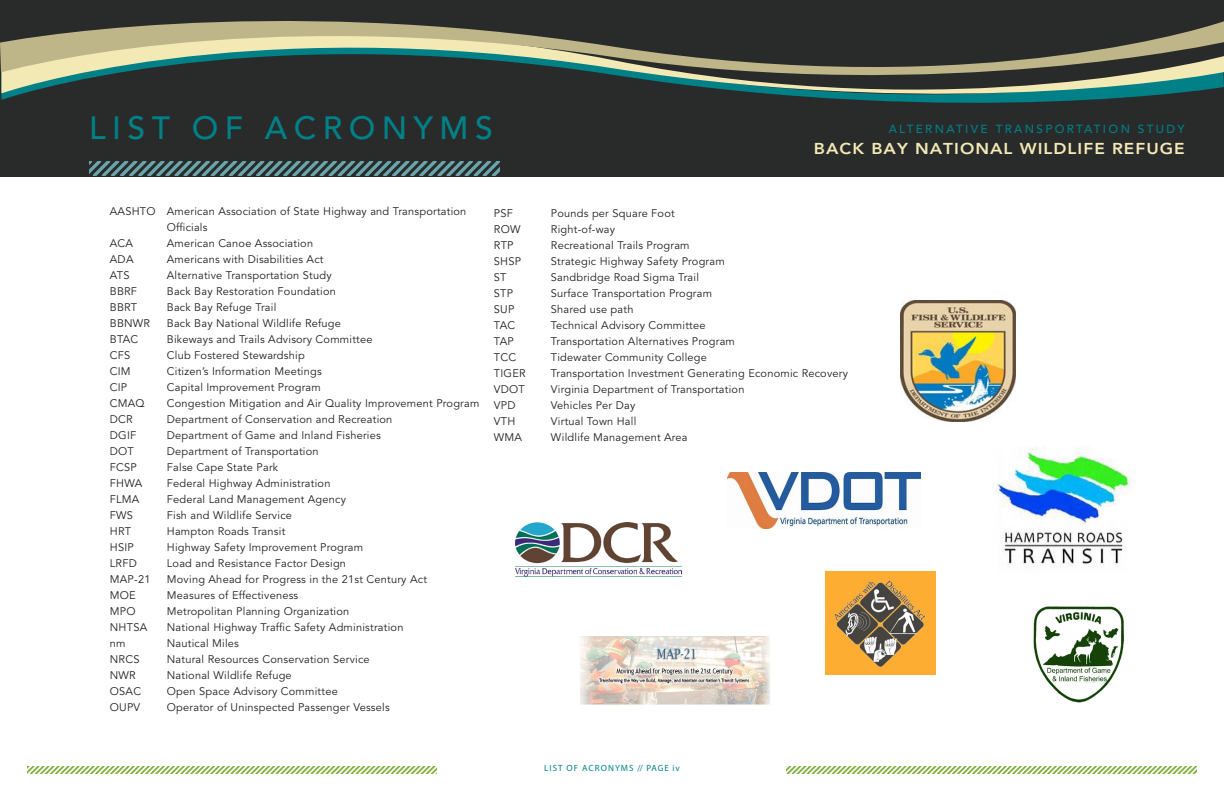
<style>
.page{position:relative;width:1224px;height:792px;background:#fff}
.page>*{position:absolute;margin:0;border:0;box-sizing:border-box;transform-origin:0 0}
.t1{font:500 32px "Avenir LT Std";letter-spacing:.2em;color:#008087}
.t2{font:800 15.7px "Avenir LT Std";letter-spacing:.06em;color:#f3e9b5;scale:1.1 1}
.t3{font:500 11.7px "Avenir LT Std";letter-spacing:.2em;color:#008087}
.t4{font:11px "Avenir LT Std";letter-spacing:.02em;color:#231f20}
.t5{font:9px "Myriad Pro";letter-spacing:.12em;color:#008087}
</style>
<div class="page">
<svg style="left:27px;top:766px;width:1170px;height:8px"></svg>
<div style="left:438px;top:764px;width:348px;height:16px;background:#fff"></div>
<div style="left:0;top:0;width:1224px;height:176px;background:#282b2a"></div>
<svg style="left:0;top:21px;width:1224px;height:82px"></svg>
<svg style="left:89px;top:161px;width:411px;height:15px"></svg>
<img style="left:900px;top:300px;width:115px;height:122px">
<img style="left:727px;top:472px;width:193px;height:57px">
<img style="left:825px;top:571px;width:111px;height:104px">
<img style="left:997px;top:446px;width:137px;height:121px">
<img style="left:516px;top:523px;width:165px;height:54px">
<img style="left:1034px;top:606px;width:89px;height:97px">
<img style="left:580px;top:636px;width:190px;height:69px">
<h1 class="t1" style="left:89px;top:109px;width:405px">LIST OF ACRONYMS</h1>
<p class="t3" style="left:889px;top:122px;width:298px">ALTERNATIVE TRANSPORTATION STUDY</p>
<h2 class="t2" style="left:814px;top:139px;width:339px">BACK BAY NATIONAL WILDLIFE REFUGE</h2>
<p class="t4" style="left:110px;top:205px;width:358px">AASHTO American Association of State Highway and Transportation</p>
<p class="t4" style="left:167px;top:221px;width:42px">Officials</p>
<p class="t4" style="left:110px;top:237px;width:25px">ACA</p>
<p class="t4" style="left:167px;top:237px;width:148px">American Canoe Association</p>
<p class="t4" style="left:110px;top:253px;width:25px">ADA</p>
<p class="t4" style="left:167px;top:253px;width:158px">Americans with Disabilities Act</p>
<p class="t4" style="left:110px;top:269px;width:21px">ATS</p>
<p class="t4" style="left:167px;top:269px;width:166px">Alternative Transportation Study</p>
<p class="t4" style="left:110px;top:285px;width:29px">BBRF</p>
<p class="t4" style="left:167px;top:285px;width:170px">Back Bay Restoration Foundation</p>
<p class="t4" style="left:110px;top:301px;width:29px">BBRT</p>
<p class="t4" style="left:167px;top:301px;width:111px">Back Bay Refuge Trail</p>
<p class="t4" style="left:110px;top:317px;width:42px">BBNWR</p>
<p class="t4" style="left:167px;top:317px;width:176px">Back Bay National Wildlife Refuge</p>
<p class="t4" style="left:110px;top:333px;width:30px">BTAC</p>
<p class="t4" style="left:167px;top:333px;width:207px">Bikeways and Trails Advisory Committee</p>
<p class="t4" style="left:110px;top:349px;width:22px">CFS</p>
<p class="t4" style="left:167px;top:349px;width:139px">Club Fostered Stewardship</p>
<p class="t4" style="left:110px;top:365px;width:22px">CIM</p>
<p class="t4" style="left:167px;top:365px;width:156px">Citizen’s Information Meetings</p>
<p class="t4" style="left:110px;top:381px;width:19px">CIP</p>
<p class="t4" style="left:167px;top:381px;width:156px">Capital Improvement Program</p>
<p class="t4" style="left:110px;top:397px;width:36px">CMAQ</p>
<p class="t4" style="left:167px;top:397px;width:314px">Congestion Mitigation and Air Quality Improvement Program</p>
<p class="t4" style="left:110px;top:413px;width:24px">DCR</p>
<p class="t4" style="left:167px;top:413px;width:227px">Department of Conservation and Recreation</p>
<p class="t4" style="left:110px;top:429px;width:28px">DGIF</p>
<p class="t4" style="left:167px;top:429px;width:215px">Department of Game and Inland Fisheries</p>
<p class="t4" style="left:110px;top:445px;width:26px">DOT</p>
<p class="t4" style="left:167px;top:445px;width:153px">Department of Transportation</p>
<p class="t4" style="left:110px;top:461px;width:28px">FCSP</p>
<p class="t4" style="left:167px;top:461px;width:113px">False Cape State Park</p>
<p class="t4" style="left:110px;top:477px;width:34px">FHWA</p>
<p class="t4" style="left:167px;top:477px;width:165px">Federal Highway Administration</p>
<p class="t4" style="left:110px;top:493px;width:31px">FLMA</p>
<p class="t4" style="left:167px;top:493px;width:181px">Federal Land Management Agency</p>
<p class="t4" style="left:110px;top:509px;width:25px">FWS</p>
<p class="t4" style="left:167px;top:509px;width:127px">Fish and Wildlife Service</p>
<p class="t4" style="left:110px;top:525px;width:23px">HRT</p>
<p class="t4" style="left:167px;top:525px;width:120px">Hampton Roads Transit</p>
<p class="t4" style="left:110px;top:541px;width:25px">HSIP</p>
<p class="t4" style="left:167px;top:541px;width:198px">Highway Safety Improvement Program</p>
<p class="t4" style="left:110px;top:557px;width:28px">LRFD</p>
<p class="t4" style="left:167px;top:557px;width:181px">Load and Resistance Factor Design</p>
<p class="t4" style="left:110px;top:573px;width:42px">MAP-21</p>
<p class="t4" style="left:167px;top:573px;width:262px">Moving Ahead for Progress in the 21st Century Act</p>
<p class="t4" style="left:110px;top:589px;width:27px">MOE</p>
<p class="t4" style="left:167px;top:589px;width:133px">Measures of Effectiveness</p>
<p class="t4" style="left:110px;top:605px;width:27px">MPO</p>
<p class="t4" style="left:167px;top:605px;width:184px">Metropolitan Planning Organization</p>
<p class="t4" style="left:110px;top:621px;width:39px">NHTSA</p>
<p class="t4" style="left:167px;top:621px;width:238px">National Highway Traffic Safety Administration</p>
<p class="t4" style="left:110px;top:637px;width:17px">nm</p>
<p class="t4" style="left:167px;top:637px;width:74px">Nautical Miles</p>
<p class="t4" style="left:110px;top:653px;width:31px">NRCS</p>
<p class="t4" style="left:167px;top:653px;width:204px">Natural Resources Conservation Service</p>
<p class="t4" style="left:110px;top:669px;width:27px">NWR</p>
<p class="t4" style="left:167px;top:669px;width:126px">National Wildlife Refuge</p>
<p class="t4" style="left:110px;top:685px;width:33px">OSAC</p>
<p class="t4" style="left:167px;top:685px;width:172px">Open Space Advisory Committee</p>
<p class="t4" style="left:110px;top:701px;width:32px">OUPV</p>
<p class="t4" style="left:167px;top:701px;width:224px">Operator of Uninspected Passenger Vessels</p>
<p class="t4" style="left:494px;top:207px;width:20px">PSF</p>
<p class="t4" style="left:551px;top:207px;width:125px">Pounds per Square Foot</p>
<p class="t4" style="left:494px;top:223px;width:28px">ROW</p>
<p class="t4" style="left:551px;top:223px;width:66px">Right-of-way</p>
<p class="t4" style="left:494px;top:239px;width:21px">RTP</p>
<p class="t4" style="left:551px;top:239px;width:140px">Recreational Trails Program</p>
<p class="t4" style="left:494px;top:255px;width:29px">SHSP</p>
<p class="t4" style="left:551px;top:255px;width:175px">Strategic Highway Safety Program</p>
<p class="t4" style="left:494px;top:271px;width:14px">ST</p>
<p class="t4" style="left:551px;top:271px;width:150px">Sandbridge Road Sigma Trail</p>
<p class="t4" style="left:494px;top:287px;width:21px">STP</p>
<p class="t4" style="left:551px;top:287px;width:163px">Surface Transportation Program</p>
<p class="t4" style="left:494px;top:303px;width:22px">SUP</p>
<p class="t4" style="left:551px;top:303px;width:84px">Shared use path</p>
<p class="t4" style="left:494px;top:319px;width:23px">TAC</p>
<p class="t4" style="left:551px;top:319px;width:156px">Technical Advisory Committee</p>
<p class="t4" style="left:494px;top:335px;width:21px">TAP</p>
<p class="t4" style="left:551px;top:335px;width:186px">Transportation Alternatives Program</p>
<p class="t4" style="left:494px;top:351px;width:24px">TCC</p>
<p class="t4" style="left:551px;top:351px;width:157px">Tidewater Community College</p>
<p class="t4" style="left:494px;top:367px;width:33px">TIGER</p>
<p class="t4" style="left:551px;top:367px;width:299px">Transportation Investment Generating Economic Recovery</p>
<p class="t4" style="left:494px;top:383px;width:33px">VDOT</p>
<p class="t4" style="left:551px;top:383px;width:195px">Virginia Department of Transportation</p>
<p class="t4" style="left:494px;top:399px;width:23px">VPD</p>
<p class="t4" style="left:551px;top:399px;width:86px">Vehicles Per Day</p>
<p class="t4" style="left:494px;top:415px;width:23px">VTH</p>
<p class="t4" style="left:551px;top:415px;width:87px">Virtual Town Hall</p>
<p class="t4" style="left:494px;top:431px;width:30px">WMA</p>
<p class="t4" style="left:551px;top:431px;width:138px">Wildlife Management Area</p>
<p class="t5" style="left:544px;top:762px;width:137px">LIST OF ACRONYMS // PAGE IV</p>
</div>
